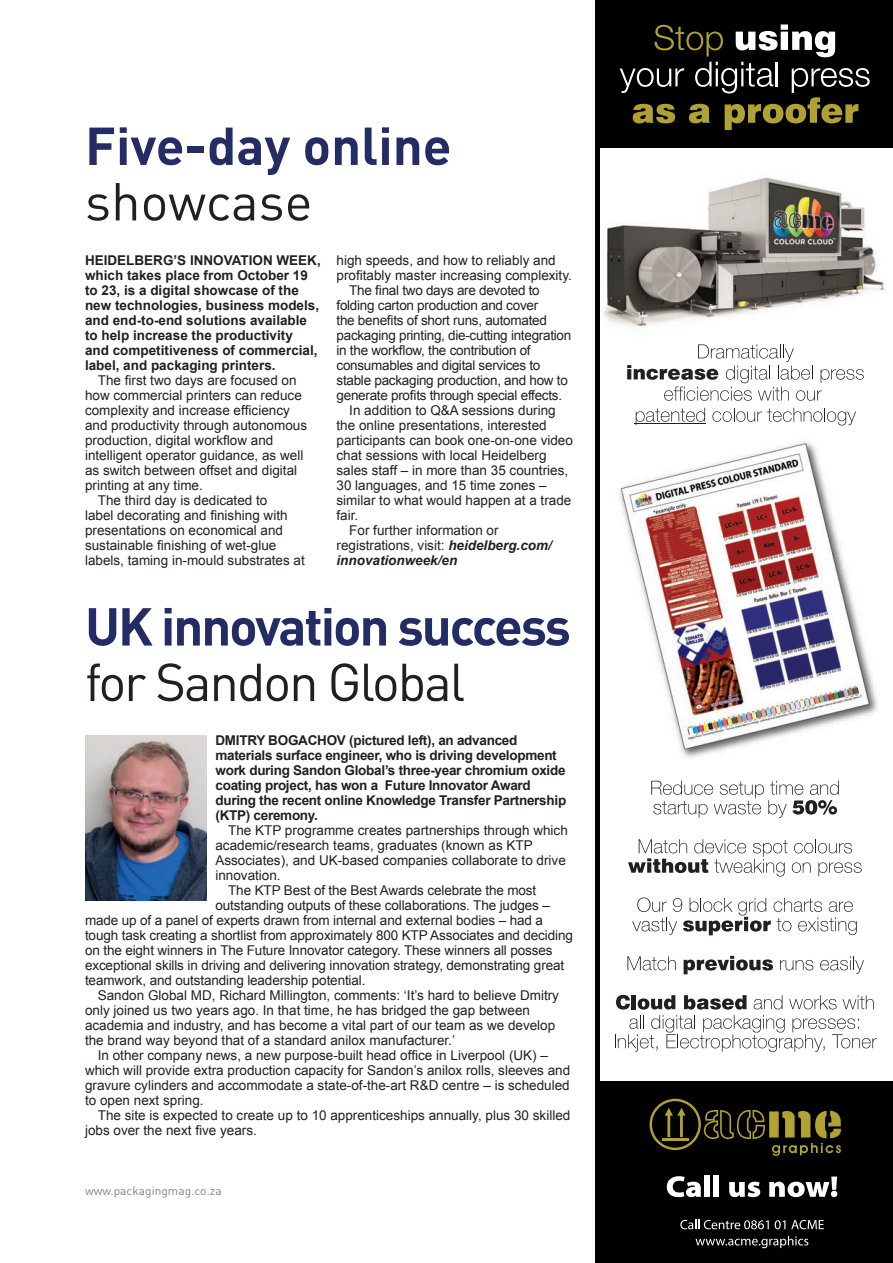
<style>
.page{position:relative;width:893px;height:1263px;background:#fff}
.page>*{position:absolute;margin:0;border:0;box-sizing:border-box;transform-origin:0 0}
.t1{font:700 52.5px/55.5px "DIN";letter-spacing:-.04em;color:#242c65}
.t2{font:700 52.5px/55.5px "DIN";color:#242c65}
.t3{font:13.5px "Arial";color:#231f20}
.t4{font:13.5px "Arial";letter-spacing:-.02em;color:#231f20}
.t5{font:700 13.5px "Arial";letter-spacing:-.02em;color:#231f20}
.t6{font:700 13.5px "Arial";color:#231f20}
.t7{font:italic 700 13.5px "Arial";color:#231f20}
.t8{font:12px "DIN";color:#808285}
.s1{font-weight:400;color:#231f20}
.s2{font-weight:700;font-style:italic}
</style>
<div class="page">
<img style="left:603px;top:177px;width:282px;height:151px">
<div style="left:595px;top:0;width:298px;height:148px;background:#000001"></div>
<div style="left:595px;top:1081px;width:298px;height:182px;background:#000001"></div>
<svg style="left:667px;top:1176px;width:34px;height:21px"></svg>
<div style="left:704px;top:1175px;width:6px;height:22px;background:#fff"></div>
<div style="left:714px;top:1175px;width:5px;height:22px;background:#fff"></div>
<svg style="left:729px;top:1182px;width:31px;height:15px"></svg>
<svg style="left:769px;top:1176px;width:68px;height:21px"></svg>
<svg style="left:680px;top:1219px;width:89px;height:10px"></svg>
<svg style="left:775px;top:1220px;width:10px;height:9px"></svg>
<svg style="left:791px;top:1220px;width:33px;height:9px"></svg>
<svg style="left:695px;top:1236px;width:113px;height:12px"></svg>
<svg style="left:649px;top:1099px;width:192px;height:57px"></svg>
<svg style="left:620px;top:24px;width:250px;height:106px"></svg>
<img style="left:619px;top:442px;width:259px;height:317px">
<div style="left:595px;top:0;width:5px;height:1263px;background:#000001"></div>
<svg style="left:627px;top:344px;width:237px;height:57px"></svg>
<svg style="left:636px;top:408px;width:69px;height:17px"></svg>
<svg style="left:712px;top:408px;width:144px;height:18px"></svg>
<hr style="left:634px;top:423px;width:72px;height:1px;background:#231f20">
<svg style="left:651px;top:781px;width:188px;height:37px"></svg>
<svg style="left:628px;top:839px;width:234px;height:38px"></svg>
<svg style="left:632px;top:897px;width:225px;height:38px"></svg>
<svg style="left:627px;top:956px;width:49px;height:14px"></svg>
<svg style="left:684px;top:956px;width:89px;height:18px"></svg>
<svg style="left:780px;top:960px;width:33px;height:10px"></svg>
<svg style="left:820px;top:956px;width:44px;height:18px"></svg>
<svg style="left:616px;top:995px;width:14px;height:14px"></svg>
<hr style="left:632px;top:995px;width:4px;height:14px;background:#231f20">
<svg style="left:638px;top:995px;width:37px;height:14px"></svg>
<svg style="left:684px;top:995px;width:62px;height:14px"></svg>
<svg style="left:754px;top:995px;width:28px;height:14px"></svg>
<svg style="left:789px;top:995px;width:47px;height:14px"></svg>
<svg style="left:843px;top:995px;width:31px;height:14px"></svg>
<svg style="left:615px;top:1015px;width:262px;height:37px"></svg>
<img style="left:85px;top:735px;width:122px;height:166px">
<p class="t2" style="left:85px;top:116px;width:368px">Five-day online <span class="s1">showcase</span></p>
<p class="t6" style="left:85px;top:251px;width:237px">HEIDELBERG’S INNOVATION WEEK,</p>
<p class="t6" style="left:85px;top:266px;width:224px">which takes place from October 19</p>
<p class="t6" style="left:85px;top:281px;width:215px">to 23, is a digital showcase of the</p>
<p class="t6" style="left:85px;top:296px;width:236px">new technologies, business models,</p>
<p class="t6" style="left:85px;top:311px;width:224px">and end-to-end solutions available</p>
<p class="t6" style="left:85px;top:326px;width:209px">to help increase the productivity</p>
<p class="t6" style="left:85px;top:341px;width:234px">and competitiveness of commercial,</p>
<p class="t6" style="left:85px;top:356px;width:192px">label, and packaging printers.</p>
<p class="t3" style="left:98px;top:371px;width:200px">The first two days are focused on</p>
<p class="t3" style="left:85px;top:386px;width:218px">how commercial printers can reduce</p>
<p class="t3" style="left:85px;top:401px;width:206px">complexity and increase efficiency</p>
<p class="t3" style="left:85px;top:416px;width:224px">and productivity through autonomous</p>
<p class="t3" style="left:85px;top:431px;width:190px">production, digital workflow and</p>
<p class="t3" style="left:85px;top:446px;width:220px">intelligent operator guidance, as well</p>
<p class="t3" style="left:85px;top:461px;width:214px">as switch between offset and digital</p>
<p class="t3" style="left:85px;top:476px;width:119px">printing at any time.</p>
<p class="t3" style="left:98px;top:491px;width:171px">The third day is dedicated to</p>
<p class="t3" style="left:85px;top:506px;width:204px">label decorating and finishing with</p>
<p class="t3" style="left:85px;top:521px;width:200px">presentations on economical and</p>
<p class="t3" style="left:85px;top:536px;width:193px">sustainable finishing of wet-glue</p>
<p class="t3" style="left:85px;top:551px;width:221px">labels, taming in-mould substrates at</p>
<p class="t3" style="left:337px;top:251px;width:221px">high speeds, and how to reliably and</p>
<p class="t3" style="left:337px;top:266px;width:237px">profitably master increasing complexity.</p>
<p class="t4" style="left:349px;top:281px;width:192px">The final two days are devoted to</p>
<p class="t4" style="left:337px;top:296px;width:203px">folding carton production and cover</p>
<p class="t4" style="left:337px;top:311px;width:212px">the benefits of short runs, automated</p>
<p class="t4" style="left:337px;top:326px;width:236px">packaging printing, die-cutting integration</p>
<p class="t4" style="left:337px;top:341px;width:196px">in the workflow, the contribution of</p>
<p class="t4" style="left:337px;top:356px;width:205px">consumables and digital services to</p>
<p class="t4" style="left:337px;top:371px;width:233px">stable packaging production, and how to</p>
<p class="t4" style="left:337px;top:386px;width:227px">generate profits through special effects.</p>
<p class="t3" style="left:349px;top:401px;width:208px">In addition to Q&amp;A sessions during</p>
<p class="t3" style="left:337px;top:416px;width:212px">the online presentations, interested</p>
<p class="t3" style="left:337px;top:431px;width:238px">participants can book one-on-one video</p>
<p class="t3" style="left:337px;top:446px;width:212px">chat sessions with local Heidelberg</p>
<p class="t3" style="left:337px;top:461px;width:233px">sales staff – in more than 35 countries,</p>
<p class="t3" style="left:337px;top:476px;width:212px">30 languages, and 15 time zones –</p>
<p class="t3" style="left:337px;top:491px;width:236px">similar to what would happen at a trade</p>
<p class="t3" style="left:337px;top:506px;width:23px">fair.</p>
<p class="t3" style="left:349px;top:521px;width:151px">For further information or</p>
<p class="t3" style="left:337px;top:536px;width:217px">registrations, visit: <span class="s2">heidelberg.com/</span></p>
<p class="t7" style="left:337px;top:551px;width:122px">innovationweek/en</p>
<p class="t1" style="left:85px;top:596px;width:487px">UK innovation success <span class="s1">for Sandon Global</span></p>
<p class="t5" style="left:215px;top:732px;width:303px">DMITRY BOGACHOV (pictured left), an advanced</p>
<p class="t5" style="left:215px;top:747px;width:343px">materials surface engineer, who is driving development</p>
<p class="t5" style="left:215px;top:762px;width:352px">work during Sandon Global’s three-year chromium oxide</p>
<p class="t5" style="left:215px;top:777px;width:317px">coating project, has won a Future Innovator Award</p>
<p class="t5" style="left:215px;top:792px;width:352px">during the recent online Knowledge Transfer Partnership</p>
<p class="t5" style="left:215px;top:807px;width:104px">(KTP) ceremony.</p>
<p class="t3" style="left:228px;top:822px;width:341px">The KTP programme creates partnerships through which</p>
<p class="t3" style="left:215px;top:837px;width:319px">academic/research teams, graduates (known as KTP</p>
<p class="t3" style="left:215px;top:852px;width:352px">Associates), and UK-based companies collaborate to drive</p>
<p class="t3" style="left:215px;top:867px;width:67px">innovation.</p>
<p class="t3" style="left:228px;top:882px;width:310px">The KTP Best of the Best Awards celebrate the most</p>
<p class="t3" style="left:215px;top:897px;width:336px">outstanding outputs of these collaborations. The judges –</p>
<p class="t3" style="left:85px;top:912px;width:459px">made up of a panel of experts drawn from internal and external bodies – had a</p>
<p class="t3" style="left:85px;top:927px;width:489px">tough task creating a shortlist from approximately 800 KTP Associates and deciding</p>
<p class="t3" style="left:85px;top:942px;width:469px">on the eight winners in The Future Innovator category. These winners all posses</p>
<p class="t3" style="left:85px;top:957px;width:481px">exceptional skills in driving and delivering innovation strategy, demonstrating great</p>
<p class="t3" style="left:85px;top:972px;width:282px">teamwork, and outstanding leadership potential.</p>
<p class="t3" style="left:98px;top:987px;width:463px">Sandon Global MD, Richard Millington, comments: ‘It’s hard to believe Dmitry</p>
<p class="t3" style="left:85px;top:1002px;width:447px">only joined us two years ago. In that time, he has bridged the gap between</p>
<p class="t3" style="left:85px;top:1017px;width:472px">academia and industry, and has become a vital part of our team as we develop</p>
<p class="t3" style="left:85px;top:1032px;width:371px">the brand way beyond that of a standard anilox manufacturer.’</p>
<p class="t3" style="left:98px;top:1047px;width:452px">In other company news, a new purpose-built head office in Liverpool (UK) –</p>
<p class="t3" style="left:85px;top:1062px;width:487px">which will provide extra production capacity for Sandon’s anilox rolls, sleeves and</p>
<p class="t3" style="left:85px;top:1077px;width:486px">gravure cylinders and accommodate a state-of-the-art R&amp;D centre – is scheduled</p>
<p class="t3" style="left:85px;top:1092px;width:120px">to open next spring.</p>
<p class="t3" style="left:98px;top:1107px;width:474px">The site is expected to create up to 10 apprenticeships annually, plus 30 skilled</p>
<p class="t3" style="left:85px;top:1122px;width:173px">jobs over the next five years.</p>
<p class="t8" style="left:85px;top:1183px;width:138px">www.packagingmag.co.za</p>
</div>
